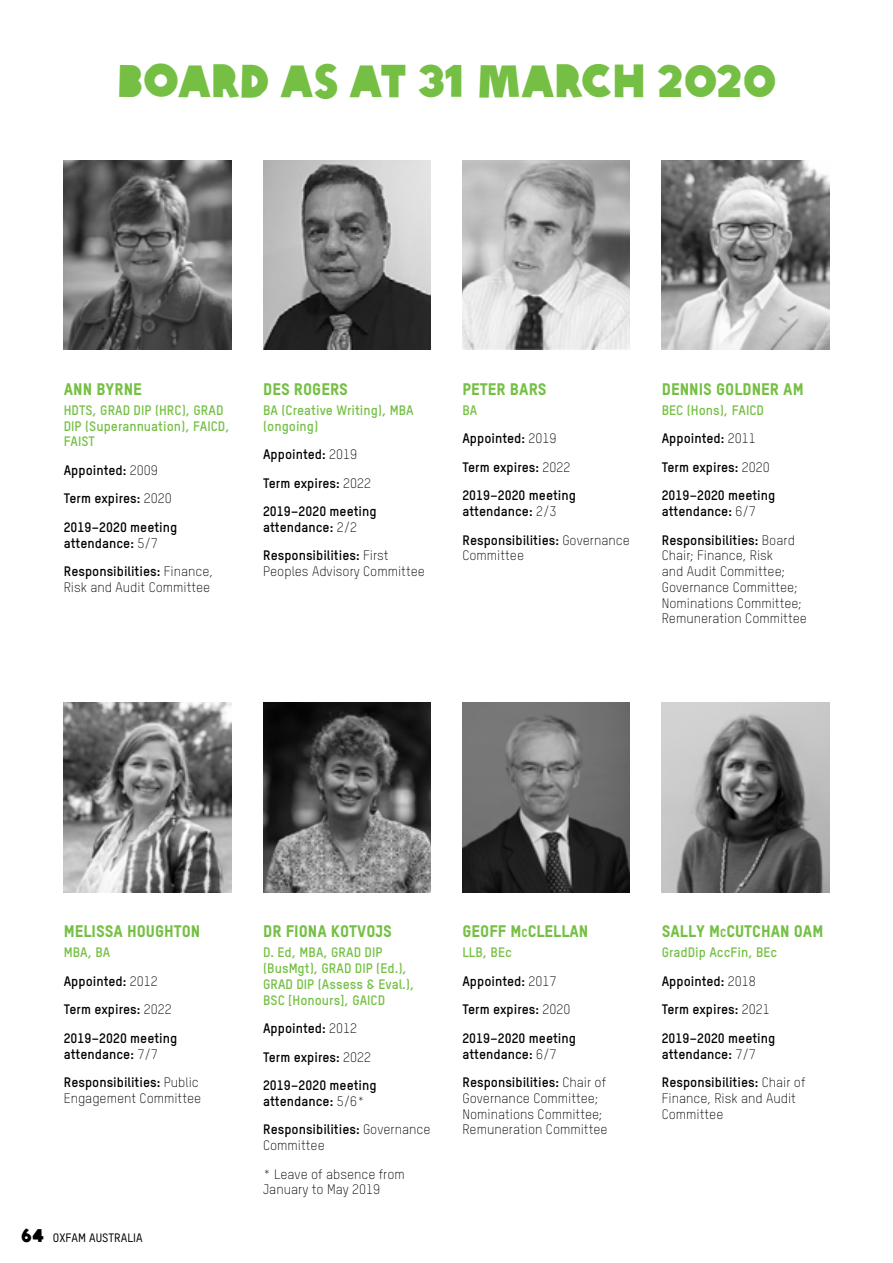
<style>
.page{position:relative;width:893px;height:1263px;background:#fff}
.page>*{position:absolute;margin:0;border:0;box-sizing:border-box;transform-origin:0 0}
.t1{font:45px "Oxfam Global Headline";color:#75c044}
.t2{font:16.5px "Oxfam TSTARPRO Headline";color:#75c044}
.t3{font:700 13.5px/28.5px "Oxfam TSTARPRO";color:#000}
.t4{font:300 13.5px/15.8px "Oxfam TSTARPRO";color:#000}
.t5{font:700 13.5px/15.8px "Oxfam TSTARPRO";color:#75c044}
.t6{font:500 12px "Oxfam TSTARPRO";color:#000}
.s1{font-weight:300}
.s2{color:#75c044}
.s3{font-family:"Oxfam Global Headline";font-weight:400;font-size:18px}
.s4{font-size:11.55px}
</style>
<div class="page">
<img style="left:64px;top:703px;width:167px;height:189px">
<img style="left:64px;top:160px;width:167px;height:190px">
<img style="left:263px;top:703px;width:168px;height:189px">
<img style="left:263px;top:160px;width:168px;height:190px">
<img style="left:462px;top:160px;width:168px;height:190px">
<img style="left:462px;top:703px;width:168px;height:189px">
<img style="left:662px;top:160px;width:167px;height:190px">
<img style="left:662px;top:703px;width:167px;height:189px">
<h1 class="t1" style="left:116px;top:42px;width:661px">BOARD AS AT 31 MARCH 2020</h1>
<p class="t2" style="left:64px;top:379px;width:80px">ANN BYRNE</p>
<p class="t5" style="left:64px;top:402px;width:167px">HDTS, GRAD DIP (HRC), GRAD<br>DIP (Superannuation), FAICD,<br>FAIST</p>
<p class="t3" style="left:64px;top:456px;width:115px">Appointed: <span class="s1">2009<br></span>Term expires: <span class="s1">2020<br></span>2019–2020 meeting</p>
<p class="t3" style="left:64px;top:528px;width:151px">attendance: <span class="s1">5/7<br></span>Responsibilities: <span class="s1">Finance,</span></p>
<p class="t4" style="left:64px;top:579px;width:148px">Risk and Audit Committee</p>
<p class="t2" style="left:263px;top:379px;width:86px">DES ROGERS</p>
<p class="t5" style="left:263px;top:402px;width:152px">BA (Creative Writing), MBA (ongoing)</p>
<p class="t3" style="left:263px;top:440px;width:115px">Appointed: <span class="s1">2019<br></span>Term expires: <span class="s1">2022<br></span>2019–2020 meeting</p>
<p class="t3" style="left:263px;top:513px;width:127px">attendance: <span class="s1">2/2<br></span>Responsibilities: <span class="s1">First</span></p>
<p class="t4" style="left:263px;top:563px;width:163px">Peoples Advisory Committee</p>
<p class="t2" style="left:462px;top:379px;width:86px">PETER BARS</p>
<p class="t3" style="left:462px;top:395px;width:115px"><span class="s2">BA<br></span>Appointed: <span class="s1">2019<br></span>Term expires: <span class="s1">2022<br></span>2019–2020 meeting</p>
<p class="t3" style="left:462px;top:497px;width:169px">attendance: <span class="s1">2/3<br></span>Responsibilities: <span class="s1">Governance</span></p>
<p class="t4" style="left:462px;top:548px;width:63px">Committee</p>
<p class="t2" style="left:662px;top:379px;width:143px">DENNIS GOLDNER AM</p>
<p class="t3" style="left:662px;top:395px;width:115px"><span class="s2">BEC (Hons), FAICD<br></span>Appointed: <span class="s1">2011<br></span>Term expires: <span class="s1">2020<br></span>2019–2020 meeting</p>
<p class="t3" style="left:662px;top:497px;width:135px">attendance: <span class="s1">6/7<br></span>Responsibilities: <span class="s1">Board</span></p>
<p class="t4" style="left:662px;top:548px;width:147px">Chair; Finance, Risk<br>and Audit Committee;<br>Governance Committee;<br>Nominations Committee;<br>Remuneration Committee</p>
<p class="t2" style="left:64px;top:921px;width:138px">MELISSA HOUGHTON</p>
<p class="t3" style="left:64px;top:938px;width:115px"><span class="s2">MBA, BA<br></span>Appointed: <span class="s1">2012<br></span>Term expires: <span class="s1">2022<br></span>2019–2020 meeting</p>
<p class="t3" style="left:64px;top:1039px;width:136px">attendance: <span class="s1">7/7<br></span>Responsibilities: <span class="s1">Public</span></p>
<p class="t4" style="left:64px;top:1090px;width:139px">Engagement Committee</p>
<p class="t6" style="left:21px;top:1230px;width:123px"><span class="s3">64</span> OXFAM AUSTRALIA</p>
<p class="t2" style="left:263px;top:921px;width:130px">DR FIONA KOTVOJS</p>
<p class="t5" style="left:263px;top:944px;width:153px">D. Ed, MBA, GRAD DIP (BusMgt), GRAD DIP (Ed.),<br>GRAD DIP (Assess &amp; Eval.),<br>BSC [Honours], GAICD</p>
<p class="t3" style="left:263px;top:1014px;width:115px">Appointed: <span class="s1">2012<br></span>Term expires: <span class="s1">2022<br></span>2019–2020 meeting</p>
<p class="t3" style="left:263px;top:1087px;width:169px">attendance: <span class="s1">5/6*<br></span>Responsibilities: <span class="s1">Governance</span></p>
<p class="t4" style="left:263px;top:1131px;width:143px;line-height:28.5px">Committee<br>* Leave of absence from</p>
<p class="t4" style="left:263px;top:1182px;width:119px">January to May 2019</p>
<p class="t2" style="left:462px;top:921px;width:127px">GEOFF M<span class="s4">c</span>CLELLAN</p>
<p class="t3" style="left:462px;top:938px;width:115px"><span class="s2">LLB, BEc<br></span>Appointed: <span class="s1">2017<br></span>Term expires: <span class="s1">2020<br></span>2019–2020 meeting</p>
<p class="t3" style="left:462px;top:1039px;width:145px">attendance: <span class="s1">6/7<br></span>Responsibilities: <span class="s1">Chair of</span></p>
<p class="t4" style="left:462px;top:1090px;width:147px">Governance Committee;<br>Nominations Committee;<br>Remuneration Committee</p>
<p class="t2" style="left:662px;top:921px;width:163px">SALLY M<span class="s4">c</span>CUTCHAN OAM</p>
<p class="t3" style="left:662px;top:938px;width:117px"><span class="s2">GradDip AccFin, BEc<br></span>Appointed: <span class="s1">2018<br></span>Term expires: <span class="s1">2021<br></span>2019–2020 meeting</p>
<p class="t3" style="left:662px;top:1039px;width:145px">attendance: <span class="s1">7/7<br></span>Responsibilities: <span class="s1">Chair of</span></p>
<p class="t4" style="left:662px;top:1090px;width:136px">Finance, Risk and Audit<br>Committee</p>
</div>
